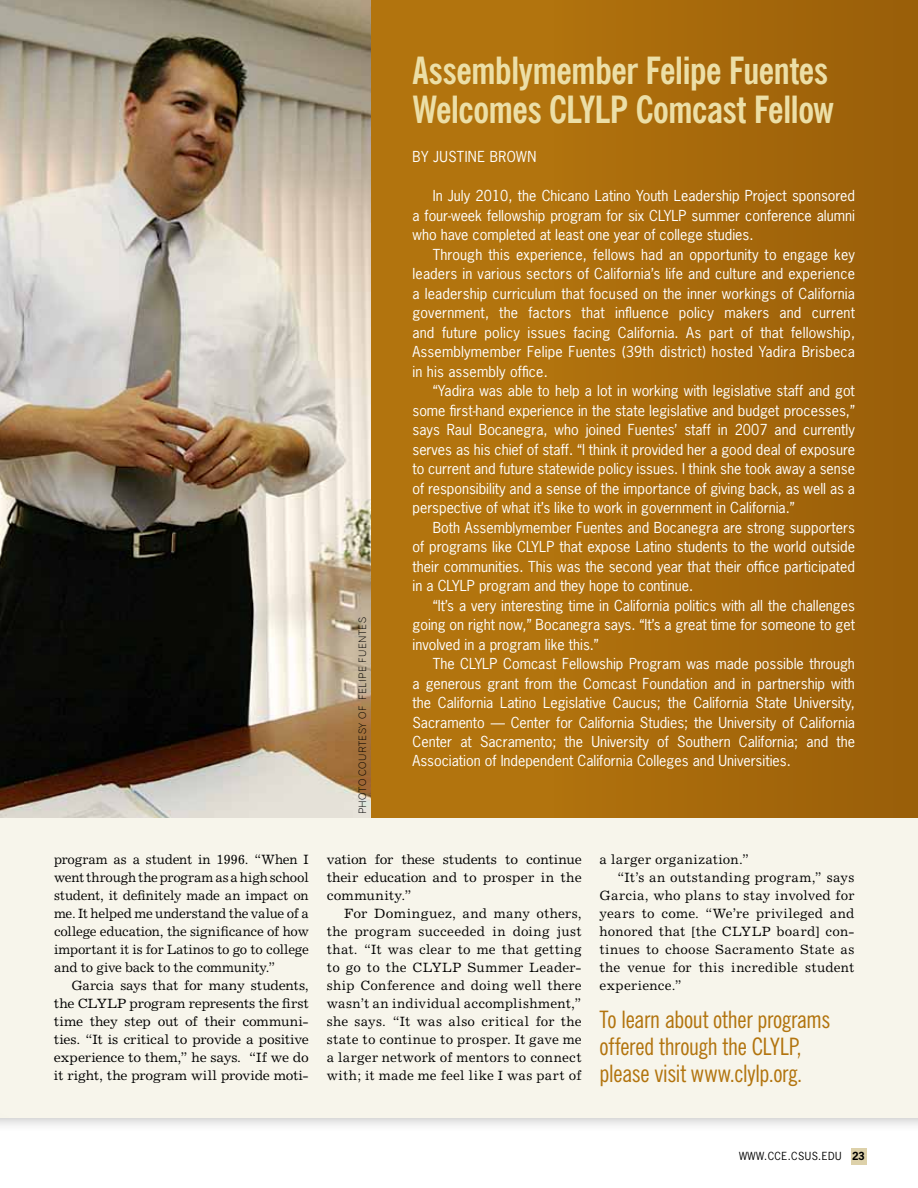
<style>
.page{position:relative;width:918px;height:1188px;background:#fff}
.page>*{position:absolute;margin:0;border:0;box-sizing:border-box;transform-origin:0 0}
.t1{font:700 condensed 37.5px/39px "News Gothic BT";letter-spacing:-.015em;color:#ecdfa7}
.t2{font:condensed 24px/27px "News Gothic BT";letter-spacing:-.01em;color:#b2740e}
.t3{font:14.25px/19.5px "News Gothic";color:#fff;text-align:justify}
.t4{font:14.25px "News Gothic";letter-spacing:.03em;color:#fff}
.t5{font:13.5px/18px "Excelsior";letter-spacing:.01em;color:#000;text-align:justify}
.t6{font:13.5px "Excelsior";letter-spacing:.03em;color:#000}
.t7{font:10.5px "News Gothic";color:#000}
.t8{font:10.2px "Gothic 720 BT Light B";letter-spacing:.04em;color:#000}
.s1{font-weight:700}
</style>
<div class="page">
<div style="left:0;top:0;width:918px;height:1118px;background:#f7f5eb"></div>
<img style="left:0;top:0;width:372px;height:818px">
<div style="left:372px;top:0;width:546px;height:818px;background:#b2740e"></div>
<div style="left:851px;top:1148px;width:15px;height:16px;background:#ddd1aa"></div>
<div style="left:552px;top:0;width:366px;height:818px;background:#a5680b"></div>
<p class="t5" style="left:54px;top:850px;width:256px">program as a student in 1996. “When I went through the program as a high school student, it definitely made an impact on me. It helped me understand the value of a college education, the significance of how important it is for Latinos to go to college and to give back to the community.”</p>
<p class="t5" style="left:54px;top:976px;width:256px;text-indent:17px">Garcia says that for many students, the CLYLP program represents the first time they step out of their communi&shy;ties. “It is critical to provide a positive experience to them,” he says. “If we do it right, the program will provide moti-</p>
<p class="t8" style="left:356px;top:814px;width:199px;rotate:-90deg">PHOTO courtesy of felipe fuentes</p>
<h1 class="t1" style="left:412px;top:51px;width:423px">Assemblymember Felipe Fuentes<br>Welcomes CLYLP Comcast Fellow</h1>
<p class="t4" style="left:412px;top:148px;width:125px">By Justine Brown</p>
<p class="t3" style="left:413px;top:186px;width:444px;text-indent:20px">In July 2010, the Chicano Latino Youth Leadership Project sponsored a four-week fellowship program for six CLYLP summer conference alumni who have completed at least one year of college studies.</p>
<p class="t3" style="left:413px;top:244px;width:444px;text-indent:20px">Through this experience, fellows had an opportunity to engage key leaders in various sectors of California’s life and culture and experience a leadership curriculum that focused on the inner workings of California government, the factors that influence policy makers and current and future policy issues facing California. As part of that fellowship, Assemblymember Felipe Fuentes (39th district) hosted Yadira Brisbeca in his assembly office.</p>
<p class="t3" style="left:413px;top:381px;width:444px;text-indent:20px">“Yadira was able to help a lot in working with legislative staff and got some first-hand experience in the state legislative and budget processes,” says Raul Bocanegra, who joined Fuentes’ staff in 2007 and currently serves as his chief of staff. “I think it provided her a good deal of exposure to current and future statewide policy issues. I think she took away a sense of responsibility and a sense of the importance of giving back, as well as a perspective of what it’s like to work in government in California.”</p>
<p class="t3" style="left:413px;top:517px;width:444px;text-indent:20px">Both Assemblymember Fuentes and Bocanegra are strong supporters of programs like CLYLP that expose Latino students to the world outside their communities. This was the second year that their office participated in a CLYLP program and they hope to continue.</p>
<p class="t3" style="left:413px;top:595px;width:444px;text-indent:20px">“It’s a very interesting time in California politics with all the challenges going on right now,” Bocanegra says. “It’s a great time for someone to get involved in a program like this.”</p>
<p class="t3" style="left:413px;top:654px;width:444px;text-indent:20px">The CLYLP Comcast Fellowship Program was made possible through a generous grant from the Comcast Foundation and in partnership with the California Latino Legislative Caucus; the California State University, Sacramento — Center for California Studies; the University of California Center at Sacramento; the University of Southern California; and the Association of Independent California Colleges and Universities.</p>
<p class="t5" style="left:327px;top:850px;width:256px">vation for these students to continue their education and to prosper in the community.”</p>
<p class="t5" style="left:327px;top:904px;width:256px;text-indent:17px">For Dominguez, and many others, the program succeeded in doing just that. “It was clear to me that getting to go to the CLYLP Summer Leader&shy;ship Conference and doing well there wasn’t an individual accomplishment,” she says. “It was also critical for the state to continue to prosper. It gave me a larger network of mentors to connect with; it made me feel like I was part of</p>
<p class="t5" style="left:600px;top:850px;width:151px">a larger organization.”</p>
<p class="t5" style="left:617px;top:868px;width:239px">“It’s an outstanding program,” says</p>
<p class="t5" style="left:600px;top:886px;width:256px">Garcia, who plans to stay involved for</p>
<p class="t5" style="left:600px;top:904px;width:256px">years to come. “We’re privileged and</p>
<p class="t5" style="left:600px;top:922px;width:256px">honored that [the CLYLP board] con-</p>
<p class="t5" style="left:600px;top:940px;width:256px">tinues to choose Sacramento State as</p>
<p class="t5" style="left:600px;top:958px;width:256px">the venue for this incredible student</p>
<p class="t6" style="left:600px;top:977px;width:84px">experience.”</p>
<h2 class="t2" style="left:600px;top:1006px;width:232px">To learn about other programs offered through the CLYLP, please visit www.clylp.org.</h2>
<p class="t7" style="left:739px;top:1150px;width:36px">www.cce</p>
<p class="t7" style="left:788px;top:1150px;width:11px">.csus</p>
<p class="t7" style="left:818px;top:1150px;width:48px">.edu <span class="s1">23</span></p>
</div>
